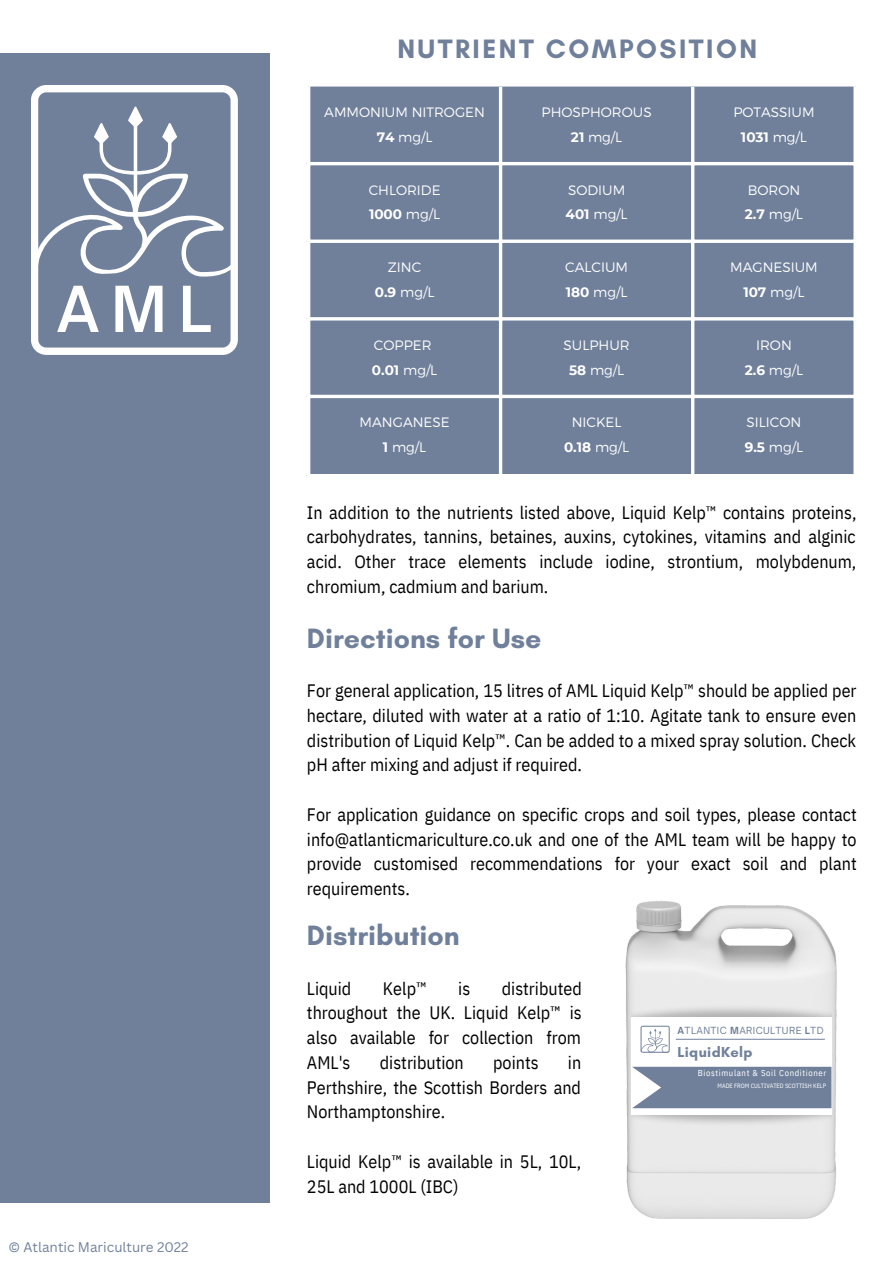
<style>
.page{position:relative;width:893px;height:1264px;background:#fff}
.page>*{position:absolute;margin:0;border:0;box-sizing:border-box;transform-origin:0 0}
.t1{font:600 60.6px "Open Sauce One";color:#fff}
.t2{font:700 28.5px "Glacial Indifference";color:#70809b}
.t3{font:700 27.15px "Glacial Indifference";letter-spacing:.09em;color:#70809b}
.t4{font:18px/24.8px "IBM Plex Sans Cond";color:#000;text-align:justify}
.t5{font:700 14.7px "Glacial Indifference";letter-spacing:.025em;color:#70809b}
.t6{font:300 13.65px/24.8px "Montserrat";color:#fff;text-align:center}
.t7{font:13.5px "Canva Sans";color:#70809b}
.t8{font:9.45px "Open Sauce One";letter-spacing:.04em;color:#70809b}
.t9{font:8.7px "IBM Plex Sans Cond";letter-spacing:.075em;color:#fff}
.t10{font:6.3px "IBM Plex Sans Cond";color:#fff}
.s1{font-weight:700}
</style>
<div class="page">
<div style="left:310px;top:88px;width:543px;height:386px;background:#70809b"></div>
<hr style="left:310px;top:87px;width:543px;height:1px;background:#70809b">
<hr style="left:499px;top:87px;width:3px;height:387px;background:#fff">
<hr style="left:691px;top:87px;width:3px;height:387px;background:#fff">
<hr style="left:307px;top:162px;width:549px;height:3px;background:#fff">
<svg style="left:310px;top:239px;width:544px;height:4px"></svg>
<hr style="left:307px;top:317px;width:549px;height:3px;background:#fff">
<hr style="left:307px;top:395px;width:549px;height:3px;background:#fff">
<div style="left:0;top:54px;width:270px;height:1148px;background:#70809b"></div>
<svg style="left:31px;top:85px;width:207px;height:270px"></svg>
<svg style="left:33px;top:107px;width:198px;height:169px"></svg>
<img style="left:625px;top:900px;width:212px;height:319px">
<img style="left:632px;top:1114px;width:199px;height:25px">
<img style="left:632px;top:991px;width:199px;height:26px">
<div style="left:632px;top:1017px;width:199px;height:97px;background:#fff"></div>
<svg style="left:640px;top:1025px;width:29px;height:27px"></svg>
<svg style="left:632px;top:1066px;width:199px;height:42px"></svg>
<hr style="left:675px;top:1038px;width:149px;height:1px;background:#70809b">
<h1 class="t1" style="left:57px;top:271px;width:156px">AML</h1>
<p class="t7" style="left:9px;top:1237px;width:181px">© Atlantic Mariculture 2022</p>
<h3 class="t3" style="left:397px;top:32px;width:361px">NUTRIENT COMPOSITION</h3>
<p class="t6" style="left:324px;top:99px;width:162px">AMMONIUM NITROGEN<br><span class="s1">74</span> mg/L</p>
<p class="t6" style="left:541px;top:99px;width:111px">PHOSPHOROUS<br><span class="s1">21</span> mg/L</p>
<p class="t6" style="left:733px;top:99px;width:83px">POTASSIUM<br><span class="s1">1031</span> mg/L</p>
<p class="t6" style="left:368px;top:177px;width:73px;text-align:left">CHLORIDE<br><span class="s1">1000</span> mg/L</p>
<p class="t6" style="left:565px;top:177px;width:64px;text-align:left">SODIUM<br><span class="s1">401</span> mg/L</p>
<p class="t6" style="left:744px;top:177px;width:60px;text-align:left">BORON<br><span class="s1">2.7</span> mg/L</p>
<p class="t6" style="left:375px;top:254px;width:61px">ZINC<br><span class="s1">0.9</span> mg/L</p>
<p class="t6" style="left:565px;top:254px;width:64px;text-align:left">CALCIUM<br><span class="s1">180</span> mg/L</p>
<p class="t6" style="left:730px;top:254px;width:89px">MAGNESIUM<br><span class="s1">107</span> mg/L</p>
<p class="t6" style="left:372px;top:332px;width:67px;text-align:left">COPPER<br><span class="s1">0.01</span> mg/L</p>
<p class="t6" style="left:563px;top:332px;width:68px">SULPHUR<br><span class="s1">58</span> mg/L</p>
<p class="t6" style="left:744px;top:332px;width:60px">IRON<br><span class="s1">2.6</span> mg/L</p>
<p class="t6" style="left:359px;top:409px;width:92px">MANGANESE<br><span class="s1">1</span> mg/L</p>
<p class="t6" style="left:564px;top:409px;width:67px">NICKEL<br><span class="s1">0.18</span> mg/L</p>
<p class="t6" style="left:744px;top:409px;width:60px;text-align:left">SILICON<br><span class="s1">9.5</span> mg/L</p>
<p class="t4" style="left:307px;top:499px;width:551px">In addition to the nutrients listed above, Liquid Kelp™ contains proteins, carbohydrates, tannins, betaines, auxins, cytokines, vitamins and alginic acid. Other trace elements include iodine, strontium, molybdenum, chromium, cadmium and barium.</p>
<h2 class="t2" style="left:307px;top:620px;width:236px">Directions for Use</h2>
<p class="t4" style="left:307px;top:678px;width:551px">For general application, 15 litres of AML Liquid Kelp™ should be applied per hectare, diluted with water at a ratio of 1:10. Agitate tank to ensure even distribution of Liquid Kelp™. Can be added to a mixed spray solution. Check pH after mixing and adjust if required.</p>
<p class="t4" style="left:307px;top:801px;width:551px">For application guidance on specific crops and soil types, please contact info@atlanticmariculture.co.uk and one of the AML team will be happy to provide customised recommendations for your exact soil and plant requirements.</p>
<h2 class="t2" style="left:307px;top:918px;width:154px">Distribution</h2>
<p class="t4" style="left:307px;top:975px;width:276px;text-indent:195px">distributed throughout the UK. Liquid Kelp™ is also available for collection from AML's</p>
<p class="t4" style="left:307px;top:975px;width:46px">Liquid</p>
<p class="t4" style="left:383px;top:975px;width:45px">Kelp™</p>
<p class="t4" style="left:458px;top:975px;width:13px">is</p>
<p class="t4" style="left:380px;top:1049px;width:85px">distribution</p>
<p class="t4" style="left:493px;top:1049px;width:47px">points</p>
<p class="t4" style="left:307px;top:1049px;width:276px;text-indent:261px">in Perthshire, the Scottish Borders and Northamptonshire.</p>
<p class="t4" style="left:307px;top:1148px;width:276px">Liquid Kelp™ is available in 5L, 10L,<br>25L and 1000L (IBC)</p>
<p class="t8" style="left:677px;top:1024px;width:147px"><span class="s1">A</span>TLANTIC <span class="s1">M</span>ARICULTURE <span class="s1">L</span>TD</p>
<p class="t5" style="left:677px;top:1043px;width:77px">LiquidKelp</p>
<p class="t9" style="left:697px;top:1067px;width:130px">Biostimulant &amp; Soil Conditioner</p>
<p class="t10" style="left:717px;top:1081px;width:110px">MADE FROM CULTIVATED SCOTTISH KELP</p>
</div>
